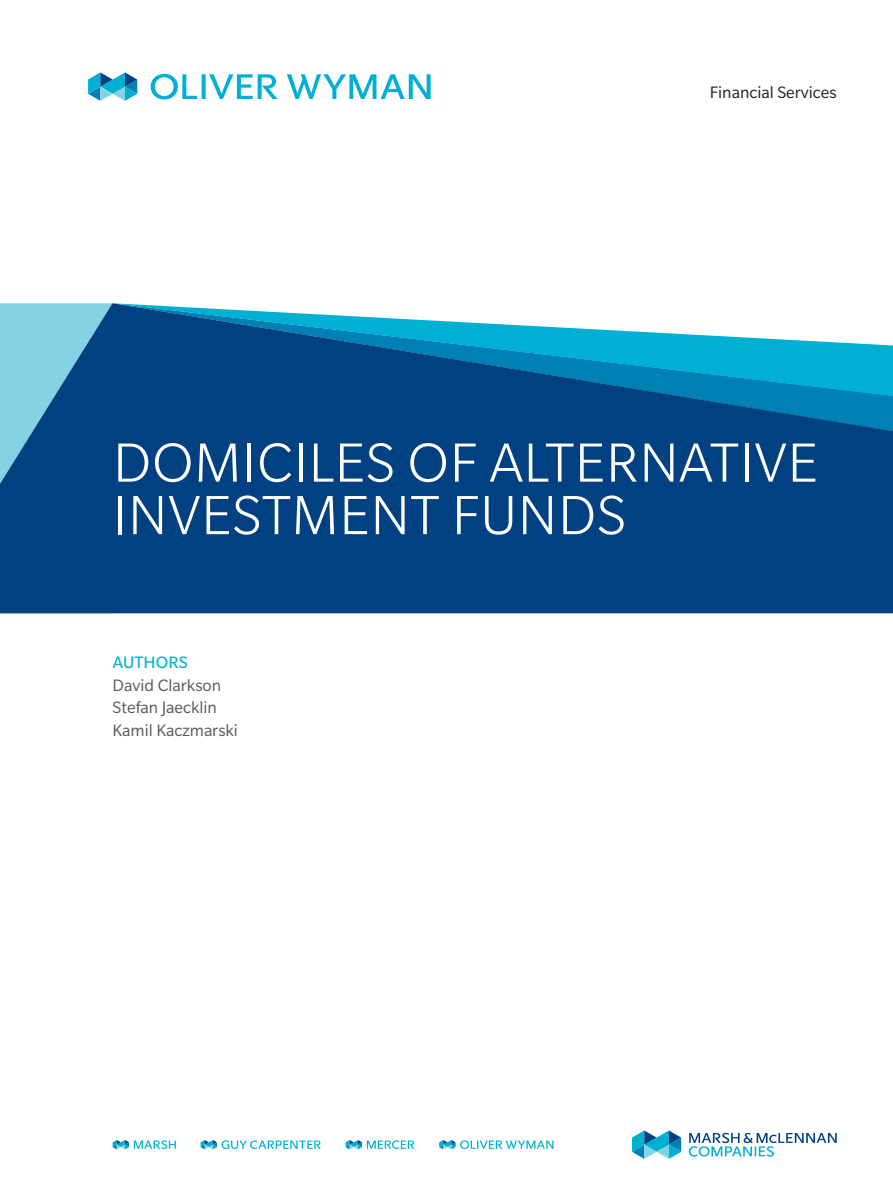
<style>
.page{position:relative;width:893px;height:1188px;background:#fff}
.page>*{position:absolute;margin:0;border:0;box-sizing:border-box;transform-origin:0 0}
.t1{font:300 60px/52.5px "Slate Pro";letter-spacing:.01em;color:#fff}
.t2{font:18px "Slate Pro";color:#57585a}
.t3{font:18px "Slate Pro";color:#231f20}
.t4{font:18px "Slate Pro";letter-spacing:.01em;color:#00b0d3}
</style>
<div class="page">
<svg style="left:0;top:303px;width:893px;height:310px;background:#155c94"></svg>
<svg style="left:88px;top:72px;width:49px;height:29px"></svg>
<svg style="left:287px;top:74px;width:144px;height:25px"></svg>
<svg style="left:151px;top:74px;width:126px;height:25px"></svg>
<svg style="left:689px;top:1133px;width:148px;height:24px"></svg>
<svg style="left:632px;top:1130px;width:49px;height:29px"></svg>
<svg style="left:113px;top:1140px;width:63px;height:9px"></svg>
<svg style="left:201px;top:1140px;width:120px;height:9px"></svg>
<svg style="left:346px;top:1140px;width:68px;height:9px"></svg>
<svg style="left:439px;top:1140px;width:115px;height:9px"></svg>
<p class="t3" style="left:710px;top:83px;width:128px">Financial Services</p>
<p class="t1" style="left:113px;top:436px;width:707px">DOMICILES OF ALTERNATIVE<br>INVESTMENT FUNDS</p>
<p class="t4" style="left:113px;top:653px;width:77px">AUTHORS</p>
<p class="t2" style="left:113px;top:676px;width:110px">David Clarkson</p>
<p class="t2" style="left:113px;top:698px;width:106px">Stefan Jaecklin</p>
<p class="t2" style="left:113px;top:721px;width:127px">Kamil Kaczmarski</p>
</div>
